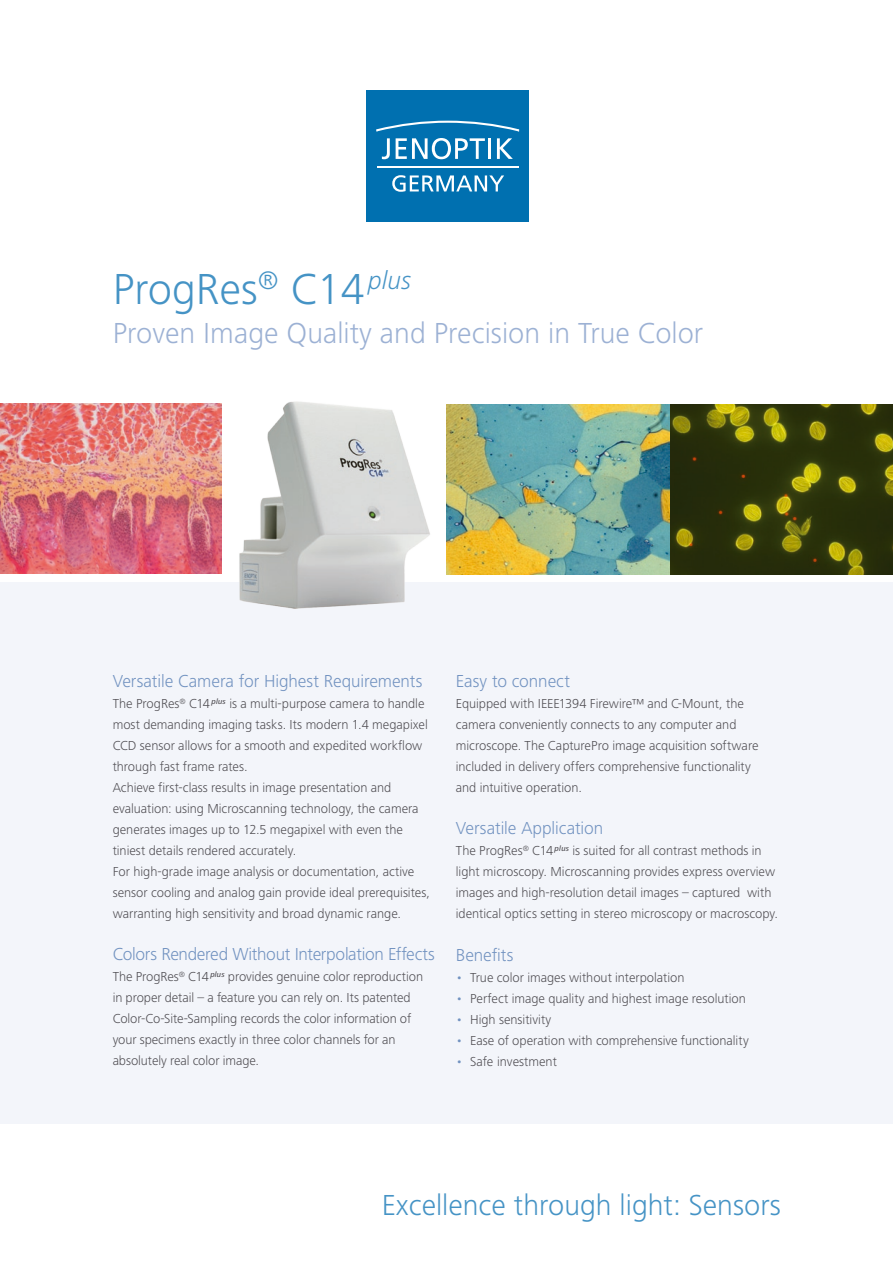
<style>
.page{position:relative;width:893px;height:1263px;background:#fff}
.page>*{position:absolute;margin:0;border:0;box-sizing:border-box;transform-origin:0 0}
.t1{font:300 45px "Frutiger Next LT";color:#4593c5}
.t2{font:300 30px "Frutiger Next LT";color:#9cb1d4}
.t3{font:300 30px "Frutiger Next LT";color:#4593c5}
.t4{font:300 18px "Frutiger Next LT";letter-spacing:-.005em;color:#7192c0}
.t5{font:300 13.5px/21px "Frutiger Next LT";letter-spacing:-.005em;color:#504e53}
.s1{color:#7192c0}
</style>
<div class="page">
<div style="left:0;top:583px;width:893px;height:541px;background:#f3f5fa"></div>
<div style="left:367px;top:90px;width:162px;height:132px;background:#0070b0"></div>
<svg style="left:382px;top:138px;width:8px;height:21px"></svg>
<svg style="left:396px;top:138px;width:89px;height:21px"></svg>
<hr style="left:488px;top:138px;width:3px;height:21px;background:#fff">
<svg style="left:497px;top:138px;width:16px;height:21px"></svg>
<hr style="left:377px;top:166px;width:142px;height:2px;background:#fff">
<svg style="left:392px;top:175px;width:112px;height:17px"></svg>
<svg style="left:377px;top:121px;width:142px;height:10px"></svg>
<img style="left:0;top:404px;width:222px;height:170px">
<img style="left:223px;top:401px;width:223px;height:208px">
<img style="left:446px;top:404px;width:447px;height:170px">
<h1 class="t1" style="left:113px;top:264px;width:300px">ProgRes<sup>®</sup> C14<sup>plus</sup></h1>
<h2 class="t2" style="left:113px;top:317px;width:592px">Proven Image Quality and Precision in True Color</h2>
<h3 class="t4" style="left:113px;top:671px;width:311px">Versatile Camera for Highest Requirements</h3>
<p class="t5" style="left:113px;top:693px;width:319px">The ProgRes<sup>®</sup> C14 <sup>plus</sup> is a multi-purpose camera to handle most demanding imaging tasks. Its modern 1.4 megapixel CCD sensor allows for a smooth and expedited workflow through fast frame rates.<br>Achieve first-class results in image presentation and evaluation: using Microscanning technology, the camera generates images up to 12.5 megapixel with even the tiniest details rendered accurately.<br>For high-grade image analysis or documentation, active sensor cooling and analog gain provide ideal prerequisites, warranting high sensitivity and broad dynamic range.</p>
<h3 class="t4" style="left:113px;top:944px;width:324px">Colors Rendered Without Interpolation Effects</h3>
<p class="t5" style="left:113px;top:966px;width:312px">The ProgRes<sup>®</sup> C14 <sup>plus</sup> provides genuine color reproduction in proper detail – a feature you can rely on. Its patented Color-Co-Site-Sampling records the color information of your specimens exactly in three color channels for an absolutely real color image.</p>
<h3 class="t4" style="left:456px;top:671px;width:116px">Easy to connect</h3>
<p class="t5" style="left:456px;top:693px;width:304px">Equipped with IEEE1394 Firewire™ and C-Mount, the camera conveniently connects to any computer and microscope. The CapturePro image acquisition software included in delivery offers comprehensive functionality and intuitive operation.</p>
<h3 class="t4" style="left:456px;top:818px;width:149px">Versatile Application</h3>
<p class="t5" style="left:456px;top:840px;width:324px">The ProgRes<sup>®</sup> C14 <sup>plus</sup> is suited for all contrast methods in light microscopy. Microscanning provides express overview images and high-resolution detail images – captured with identical optics setting in stereo microscopy or macroscopy.</p>
<h3 class="t4" style="left:456px;top:944px;width:59px">Benefits</h3>
<p class="t5" style="left:456px;top:966px;width:230px"><span class="s1">•</span> True color images without interpolation</p>
<p class="t5" style="left:456px;top:987px;width:292px"><span class="s1">•</span> Perfect image quality and highest image resolution</p>
<p class="t5" style="left:456px;top:1008px;width:97px"><span class="s1">•</span> High sensitivity</p>
<p class="t5" style="left:456px;top:1029px;width:294px"><span class="s1">•</span> Ease of operation with comprehensive functionality</p>
<p class="t5" style="left:456px;top:1050px;width:103px"><span class="s1">•</span> Safe investment</p>
<h2 class="t3" style="left:382px;top:1188px;width:401px">Excellence through light: Sensors</h2>
</div>
